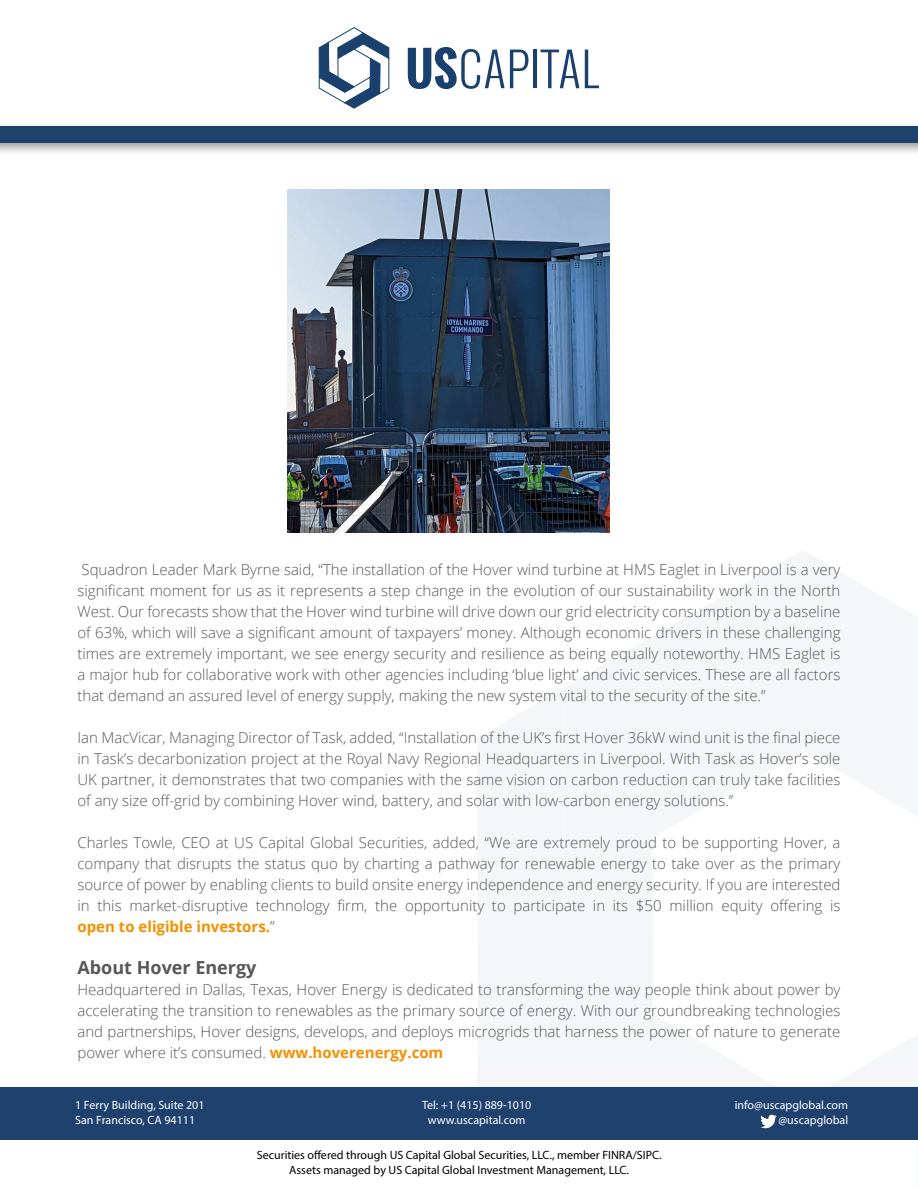
<style>
.page{position:relative;width:918px;height:1188px;background:#fff}
.page>*{position:absolute;margin:0;border:0;box-sizing:border-box;transform-origin:0 0}
.t1{font:700 18px "Open Sans";color:#575756}
.t2{font:300 15px/21px "Open Sans";color:#575756;text-align:justify}
.t3{font:12px/15.6px "Myriad Pro";color:#000;text-align:center}
.t4{font:12px/15px "Myriad Pro";color:#fff;text-align:center}
.s1{font-weight:700;color:#f39000}
</style>
<div class="page">
<div style="left:890px;top:602px;width:28px;height:100px;background:#f4f6f8"></div>
<div style="left:890px;top:702px;width:28px;height:114px;background:#f4f6f8"></div>
<svg style="left:565px;top:551px;width:325px;height:249px;fill:#f4f6f8"></svg>
<svg style="left:477px;top:688px;width:326px;height:399px;fill:#f4f6f8"></svg>
<svg style="left:716px;top:838px;width:202px;height:350px"></svg>
<div style="left:1px;top:1138px;width:916px;height:50px;background:#fff"></div>
<div style="left:0;top:1087px;width:918px;height:52px;background:#1e416e"></div>
<img style="left:760px;top:1114px;width:17px;height:15px">
<div style="left:0;top:121px;width:918px;height:35px;background:#000;opacity:.4"></div>
<div style="left:0;top:126px;width:918px;height:17px;background:#1e416e"></div>
<svg style="left:408px;top:47px;width:120px;height:42px"></svg>
<hr style="left:534px;top:50px;width:3px;height:38px;background:#1a406e">
<svg style="left:541px;top:50px;width:38px;height:38px"></svg>
<svg style="left:585px;top:50px;width:14px;height:38px"></svg>
<svg style="left:319px;top:27px;width:70px;height:81px"></svg>
<img style="left:288px;top:189px;width:321px;height:344px">
<p class="t2" style="left:77px;top:558px;width:765px">Squadron Leader Mark Byrne said, “The installation of the Hover wind turbine at HMS Eaglet in Liverpool is a very significant moment for us as it represents a step change in the evolution of our sustainability work in the North West. Our forecasts show that the Hover wind turbine will drive down our grid electricity consumption by a baseline of 63%, which will save a significant amount of taxpayers’ money. Although economic drivers in these challenging times are extremely important, we see energy security and resilience as being equally noteworthy. HMS Eaglet is a major hub for collaborative work with other agencies including ‘blue light’ and civic services. These are all factors that demand an assured level of energy supply, making the new system vital to the security of the site.”</p>
<p class="t2" style="left:77px;top:726px;width:765px">Ian MacVicar, Managing Director of Task, added, “Installation of the UK’s first Hover 36kW wind unit is the final piece in Task’s decarbonization project at the Royal Navy Regional Headquarters in Liverpool. With Task as Hover’s sole UK partner, it demonstrates that two companies with the same vision on carbon reduction can truly take facilities of any size off-grid by combining Hover wind, battery, and solar with low-carbon energy solutions.”</p>
<p class="t2" style="left:77px;top:831px;width:765px">Charles Towle, CEO at US Capital Global Securities, added, “We are extremely proud to be supporting Hover, a company that disrupts the status quo by charting a pathway for renewable energy to take over as the primary source of power by enabling clients to build onsite energy independence and energy security. If you are interested in this market-disruptive technology firm, the opportunity to participate in its $50 million equity offering is <span class="s1">open to eligible investors.</span>”</p>
<p class="t1" style="left:77px;top:954px;width:181px">About Hover Energy</p>
<p class="t2" style="left:77px;top:978px;width:765px">Headquartered in Dallas, Texas, Hover Energy is dedicated to transforming the way people think about power by accelerating the transition to renewables as the primary source of energy. With our groundbreaking technologies and partnerships, Hover designs, develops, and deploys microgrids that harness the power of nature to generate power where it’s consumed. <span class="s1">www.hoverenergy.com</span></p>
<p class="t4" style="left:75px;top:1097px;width:131px;text-align:left">1 Ferry Building, Suite 201<br>San Francisco, CA 94111</p>
<p class="t4" style="left:422px;top:1097px;width:111px">Tel: +1 (415) 889-1010 www.uscapital.com</p>
<p class="t4" style="left:735px;top:1097px;width:115px;text-align:right">info@uscapglobal.com @uscapglobal</p>
<p class="t3" style="left:257px;top:1147px;width:406px">Securities offered through US Capital Global Securities, LLC., member FINRA/SIPC.<br>Assets managed by US Capital Global Investment Management, LLC.</p>
</div>
